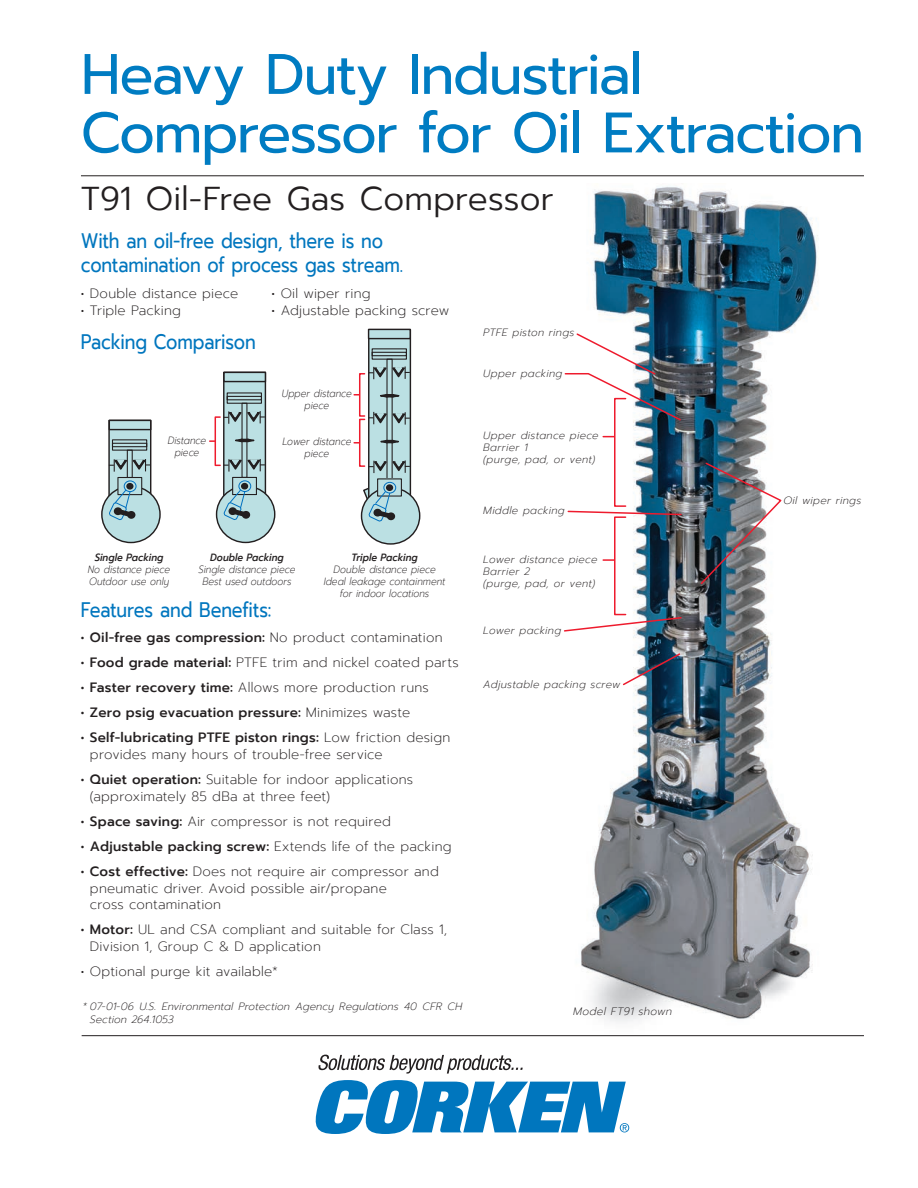
<style>
.page{position:relative;width:918px;height:1188px;background:#fff}
.page>*{position:absolute;margin:0;border:0;box-sizing:border-box;transform-origin:0 0}
.t1{font:57px/58.5px "Prompt";letter-spacing:-.03em;color:#007cc2}
.Subtitle_Large{font:300 33px "Prompt";letter-spacing:.005em;color:#231f20}
.Body_Headings{font:21px/24px "Prompt";letter-spacing:-.015em;color:#0076be;scale:.85 1}
.Body_Bulleted_Text{font:200 13.5px/16.5px "Prompt";letter-spacing:.015em;color:#231f20}
.Body_Bulleted_Text-2{font:500 13.5px "Prompt";letter-spacing:.015em;color:#231f20}
.Callouts{font:italic 200 10.8px "Prompt";letter-spacing:.03em;color:#231f20}
.Callouts-2{font:italic 200 10.5px/12px "Prompt";letter-spacing:.01em;color:#231f20;text-align:center;scale:.9 1}
.Footnote{font:italic 200 10.5px/13.5px "Prompt";letter-spacing:.01em;color:#231f20}
.Callouts-3{font:italic 200 10.5px "Prompt";letter-spacing:.035em;color:#231f20}
.Callouts-4{font:italic 200 10.5px "Prompt";letter-spacing:.03em;color:#231f20}
.Callouts-5{font:italic 200 10.5px "Prompt";letter-spacing:.01em;color:#231f20}
.Callouts-6{font:italic 500 10.5px "Prompt";color:#231f20;scale:.9 1}
.s1{font-weight:200}
.s2{font-weight:500}
</style>
<div class="page">
<img style="left:581px;top:186px;width:237px;height:836px">
<hr style="left:82px;top:1035px;width:782px;height:1px;background:#231f20">
<svg style="left:315px;top:1080px;width:314px;height:54px"></svg>
<svg style="left:318px;top:1055px;width:205px;height:19px"></svg>
<hr style="left:81px;top:175px;width:783px;height:1px;background:#231f20">
<div style="left:109px;top:420px;width:42px;height:80px;background:#bbe0e3"></div>
<div style="left:108px;top:420px;width:43px;height:80px;border:1px solid #231f20"></div>
<div style="left:112px;top:443px;width:35px;height:8px;border:1px solid #231f20"></div>
<div style="left:127px;top:450px;width:6px;height:28px;border:1px solid #231f20"></div>
<div style="left:102px;top:486px;width:58px;height:57px;background:#bbe0e3;border-radius:50%"></div>
<div style="left:101px;top:486px;width:60px;height:57px;border:1px solid #231f20;border-radius:50%"></div>
<svg style="left:109px;top:458px;width:41px;height:14px"></svg>
<svg style="left:124px;top:480px;width:16px;height:11px"></svg>
<div style="left:117px;top:477px;width:25px;height:18px;border:1px solid #231f20"></div>
<div style="left:126px;top:483px;width:7px;height:7px;border:1px solid #231f20;border-radius:50%"></div>
<div style="left:127px;top:511px;width:8px;height:8px;border:1px solid #231f20;border-radius:50%"></div>
<div style="left:124px;top:481px;width:12px;height:11px;border:1px solid #0070c0;border-radius:50%"></div>
<svg style="left:109px;top:484px;width:25px;height:36px"></svg>
<div style="left:112px;top:439px;width:35px;height:8px;border:1px solid #231f20"></div>
<div style="left:109px;top:420px;width:42px;height:10px;border:1px solid #231f20"></div>
<div style="left:224px;top:372px;width:41px;height:128px;background:#bbe0e3"></div>
<div style="left:223px;top:372px;width:43px;height:128px;border:1px solid #231f20"></div>
<div style="left:227px;top:396px;width:35px;height:8px;border:1px solid #231f20"></div>
<div style="left:217px;top:486px;width:58px;height:56px;background:#bbe0e3;border-radius:50%"></div>
<div style="left:216px;top:485px;width:59px;height:58px;border:1px solid #231f20;border-radius:50%"></div>
<svg style="left:223px;top:410px;width:42px;height:14px"></svg>
<svg style="left:224px;top:458px;width:41px;height:14px"></svg>
<div style="left:233px;top:477px;width:23px;height:18px;background:#bbe0e3"></div>
<div style="left:232px;top:477px;width:25px;height:18px;border:1px solid #231f20"></div>
<div style="left:241px;top:483px;width:7px;height:7px;border:1px solid #231f20;border-radius:50%"></div>
<div style="left:242px;top:511px;width:8px;height:8px;border:1px solid #231f20;border-radius:50%"></div>
<div style="left:239px;top:480px;width:12px;height:12px;border:1px solid #0070c0;border-radius:50%"></div>
<svg style="left:223px;top:484px;width:26px;height:36px"></svg>
<div style="left:227px;top:392px;width:35px;height:8px;border:1px solid #231f20"></div>
<div style="left:223px;top:372px;width:43px;height:10px;border:1px solid #231f20"></div>
<svg style="left:235px;top:438px;width:20px;height:5px"></svg>
<div style="left:369px;top:330px;width:41px;height:171px;background:#bbe0e3"></div>
<div style="left:368px;top:329px;width:43px;height:173px;border:1px solid #231f20"></div>
<div style="left:372px;top:352px;width:35px;height:8px;border:1px solid #231f20"></div>
<div style="left:362px;top:488px;width:58px;height:56px;background:#bbe0e3;border-radius:50%"></div>
<div style="left:361px;top:487px;width:59px;height:58px;border:1px solid #231f20;border-radius:50%"></div>
<svg style="left:368px;top:366px;width:42px;height:13px"></svg>
<svg style="left:368px;top:412px;width:42px;height:13px"></svg>
<svg style="left:369px;top:460px;width:41px;height:13px"></svg>
<div style="left:378px;top:479px;width:23px;height:17px;background:#bbe0e3"></div>
<div style="left:377px;top:478px;width:25px;height:19px;border:1px solid #231f20"></div>
<div style="left:386px;top:484px;width:7px;height:7px;border:1px solid #231f20;border-radius:50%"></div>
<div style="left:387px;top:512px;width:8px;height:8px;border:1px solid #231f20;border-radius:50%"></div>
<div style="left:384px;top:482px;width:12px;height:11px;border:1px solid #0070c0;border-radius:50%"></div>
<svg style="left:362px;top:485px;width:32px;height:37px"></svg>
<div style="left:372px;top:348px;width:35px;height:8px;border:1px solid #231f20"></div>
<div style="left:368px;top:329px;width:43px;height:10px;border:1px solid #231f20"></div>
<svg style="left:380px;top:439px;width:19px;height:5px"></svg>
<svg style="left:380px;top:393px;width:20px;height:5px"></svg>
<img style="left:699px;top:461px;width:84px;height:125px">
<svg style="left:622px;top:652px;width:59px;height:35px"></svg>
<div style="left:614px;top:398px;width:12px;height:109px;border:2px solid #ee1b2d"></div>
<div style="left:359px;top:373px;width:6px;height:44px;border:2px solid #ee1b2d"></div>
<div style="left:215px;top:416px;width:6px;height:50px;border:2px solid #ee1b2d"></div>
<div style="left:359px;top:419px;width:6px;height:48px;border:2px solid #ee1b2d"></div>
<div style="left:614px;top:516px;width:12px;height:99px;border:2px solid #ee1b2d"></div>
<svg style="left:603px;top:559px;width:11px;height:2px"></svg>
<svg style="left:564px;top:616px;width:119px;height:17px"></svg>
<svg style="left:567px;top:510px;width:116px;height:6px"></svg>
<svg style="left:564px;top:332px;width:118px;height:90px"></svg>
<p class="t1" style="left:81px;top:45px;width:785px">Heavy Duty Industrial<br>Compressor for Oil Extraction</p>
<p class="Subtitle_Large" style="left:81px;top:176px;width:474px">T91 Oil-Free Gas Compressor</p>
<p class="Body_Headings" style="left:81px;top:229px;width:381px">With an oil-free design, there is no contamination of process gas stream.</p>
<p class="Body_Bulleted_Text" style="left:81px;top:285px;width:159px">• Double distance piece</p>
<p class="Body_Bulleted_Text" style="left:272px;top:285px;width:100px">• Oil wiper ring</p>
<p class="Body_Bulleted_Text" style="left:81px;top:302px;width:102px">• Triple Packing</p>
<p class="Body_Bulleted_Text" style="left:272px;top:302px;width:179px">• Adjustable packing screw</p>
<p class="Body_Headings" style="left:81px;top:330px;width:207px">Packing Comparison</p>
<p class="Callouts-5" style="left:483px;top:326px;width:93px">PTFE piston rings</p>
<p class="Callouts-2" style="left:282px;top:387px;width:79px">Upper distance piece</p>
<p class="Callouts-2" style="left:168px;top:434px;width:44px">Distance piece</p>
<p class="Callouts-2" style="left:282px;top:435px;width:78px">Lower distance piece</p>
<p class="Callouts-6" style="left:95px;top:550px;width:78px">Single Packing</p>
<p class="Callouts-2" style="left:88px;top:563px;width:93px">No distance piece</p>
<p class="Callouts-2" style="left:89px;top:575px;width:90px">Outdoor use only</p>
<p class="Callouts-6" style="left:210px;top:550px;width:83px">Double Packing</p>
<p class="Callouts-2" style="left:199px;top:563px;width:109px">Single distance piece</p>
<p class="Callouts-2" style="left:202px;top:575px;width:100px">Best used outdoors</p>
<p class="Callouts-6" style="left:352px;top:550px;width:75px">Triple Packing</p>
<p class="Callouts-2" style="left:334px;top:563px;width:115px">Double distance piece</p>
<p class="Callouts-2" style="left:324px;top:575px;width:137px">Ideal leakage containment for indoor locations</p>
<p class="Body_Headings" style="left:81px;top:597px;width:226px">Features and Benefits:</p>
<p class="Body_Bulleted_Text-2" style="left:81px;top:628px;width:363px">• Oil-free gas compression: <span class="s1">No product contamination</span></p>
<p class="Body_Bulleted_Text" style="left:81px;top:654px;width:379px"><span class="s2">• Food grade material:</span> PTFE trim and nickel coated parts</p>
<p class="Body_Bulleted_Text" style="left:81px;top:679px;width:349px"><span class="s2">• Faster recovery time:</span> Allows more production runs</p>
<p class="Body_Bulleted_Text-2" style="left:81px;top:703px;width:331px">• Zero psig evacuation pressure: <span class="s1">Minimizes waste</span></p>
<p class="Body_Bulleted_Text" style="left:90px;top:730px;width:362px;text-indent:-9px"><span class="s2">• Self-lubricating PTFE piston rings:</span> Low friction design provides many hours of trouble-free service</p>
<p class="Body_Bulleted_Text" style="left:90px;top:771px;width:325px;text-indent:-9px"><span class="s2">• Quiet operation:</span> Suitable for indoor applications (approximately 85 dBa at three feet)</p>
<p class="Body_Bulleted_Text" style="left:81px;top:813px;width:311px"><span class="s2">• Space saving:</span> Air compressor is not required</p>
<p class="Body_Bulleted_Text-2" style="left:81px;top:837px;width:372px">• Adjustable packing screw: <span class="s1">Extends life of the packing</span></p>
<p class="Body_Bulleted_Text" style="left:90px;top:863px;width:350px;text-indent:-9px"><span class="s2">• Cost effective:</span> Does not require air compressor and pneumatic driver. Avoid possible air/propane<br>cross contamination</p>
<p class="Body_Bulleted_Text" style="left:90px;top:921px;width:359px;text-indent:-9px"><span class="s2">• Motor:</span> UL and CSA compliant and suitable for Class 1,<br>Division 1, Group C &amp; D application</p>
<p class="Body_Bulleted_Text" style="left:81px;top:963px;width:198px">• Optional purge kit available*</p>
<p class="Footnote" style="left:90px;top:999px;width:374px;text-indent:-8px">* 07-01-06 U.S. Environmental Protection Agency Regulations 40 CFR CH<br>Section 264.1053</p>
<p class="Callouts-3" style="left:483px;top:366px;width:81px">Upper packing</p>
<p class="Callouts-4" style="left:483px;top:429px;width:117px">Upper distance piece</p>
<p class="Callouts-4" style="left:483px;top:441px;width:46px">Barrier 1</p>
<p class="Callouts-3" style="left:483px;top:453px;width:113px">(purge, pad, or vent)</p>
<p class="Callouts-3" style="left:483px;top:503px;width:83px">Middle packing</p>
<p class="Callouts-5" style="left:483px;top:552px;width:116px">Lower distance piece</p>
<p class="Callouts-4" style="left:483px;top:564px;width:49px">Barrier 2</p>
<p class="Callouts-3" style="left:483px;top:576px;width:113px">(purge, pad, or vent)</p>
<p class="Callouts-5" style="left:483px;top:623px;width:80px">Lower packing</p>
<p class="Callouts-4" style="left:483px;top:677px;width:139px">Adjustable packing screw</p>
<p class="Callouts" style="left:573px;top:1004px;width:100px">Model FT91 shown</p>
<p class="Callouts-3" style="left:783px;top:493px;width:80px">Oil wiper rings</p>
</div>
